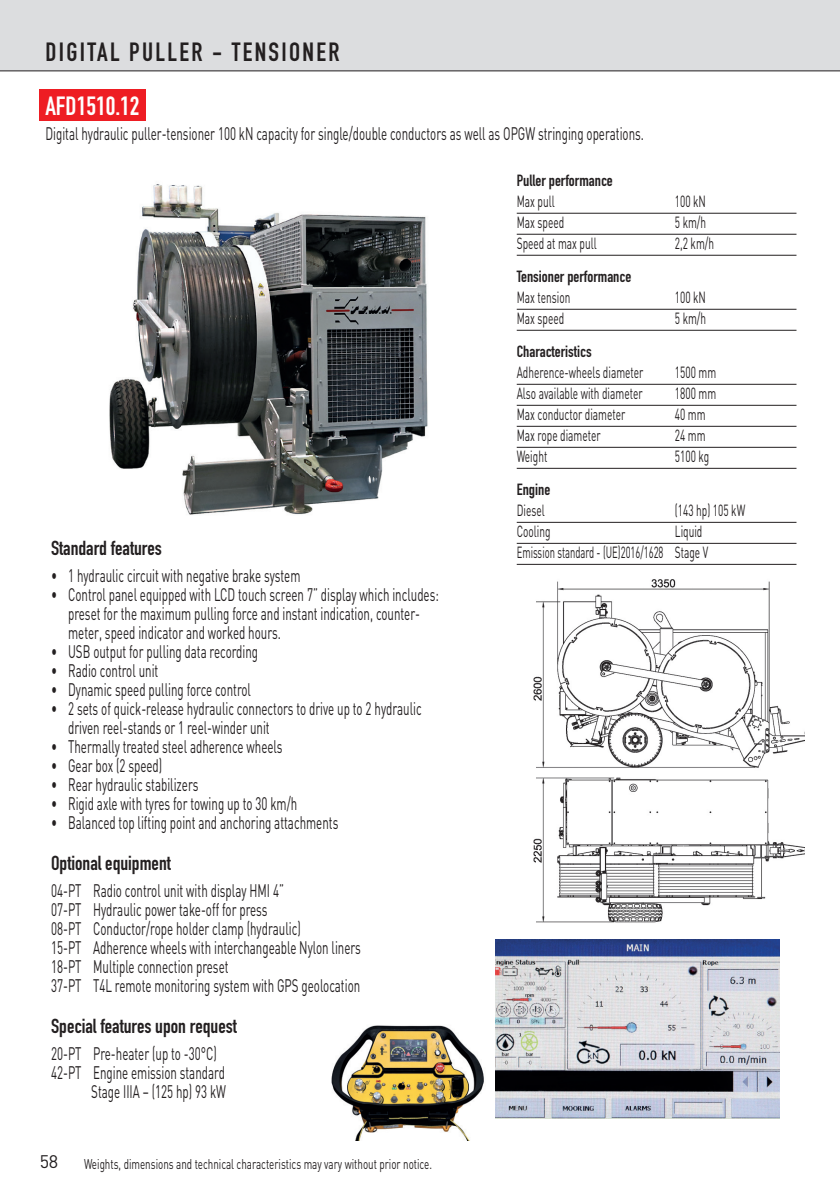
<style>
.page{position:relative;width:840px;height:1191px;background:#fff}
.page>*{position:absolute;margin:0;border:0;box-sizing:border-box;transform-origin:0 0}
.t1{font:26px "DIN Engschrift Std";letter-spacing:.09em;color:#231f20}
.t2{font:26px "DIN Engschrift Std";color:#fff}
.t3{font:20px "DIN Engschrift Std";color:#231f20}
.t4{font:18px/19px "DIN";color:#231f20;scale:.64 1}
.t5{font:18px "DIN";color:#231f20}
.t6{font:16px "DIN";color:#231f20;scale:.63 1}
.t7{font:16px "DIN Engschrift Std";color:#231f20}
.t8{font:16px "DIN";color:#231f20;scale:.59 1}
.t9{font:14px "DIN";color:#231f20;scale:.7 1}
</style>
<div class="page">
<svg style="left:0;top:0;width:839px;height:100px"></svg>
<img style="left:331px;top:1025px;width:153px;height:115px">
<img style="left:495px;top:940px;width:284px;height:179px">
<img style="left:109px;top:184px;width:429px;height:338px">
<div style="left:40px;top:89px;width:106px;height:31px;background:#ee1d23"></div>
<hr style="left:516px;top:213px;width:280px;height:1px;background:#231f20">
<hr style="left:516px;top:234px;width:280px;height:1px;background:#231f20">
<hr style="left:516px;top:255px;width:280px;height:1px;background:#231f20">
<hr style="left:516px;top:309px;width:280px;height:1px;background:#231f20">
<hr style="left:516px;top:330px;width:280px;height:1px;background:#231f20">
<hr style="left:516px;top:384px;width:280px;height:1px;background:#231f20">
<hr style="left:516px;top:405px;width:280px;height:1px;background:#231f20">
<hr style="left:516px;top:426px;width:280px;height:1px;background:#231f20">
<hr style="left:516px;top:447px;width:280px;height:1px;background:#231f20">
<hr style="left:516px;top:468px;width:280px;height:1px;background:#231f20">
<hr style="left:516px;top:522px;width:280px;height:1px;background:#231f20">
<hr style="left:516px;top:543px;width:280px;height:1px;background:#231f20">
<hr style="left:516px;top:564px;width:280px;height:1px;background:#231f20">
<img style="left:533px;top:579px;width:271px;height:344px">
<h1 class="t1" style="left:45px;top:37px;width:295px">DIGITAL PULLER - TENSIONER</h1>
<h1 class="t2" style="left:45px;top:91px;width:96px">AFD1510.12</h1>
<p class="t4" style="left:45px;top:123px;width:936px">Digital hydraulic puller-tensioner 100 kN capacity for single/double conductors as well as OPGW stringing operations.</p>
<p class="t7" style="left:516px;top:171px;width:97px">Puller performance</p>
<p class="t6" style="left:516px;top:191px;width:62px">Max pull</p>
<p class="t6" style="left:674px;top:191px;width:51px">100 kN</p>
<p class="t6" style="left:516px;top:212px;width:77px">Max speed</p>
<p class="t6" style="left:674px;top:212px;width:51px">5 km/h</p>
<p class="t6" style="left:516px;top:233px;width:128px">Speed at max pull</p>
<p class="t6" style="left:674px;top:233px;width:64px">2,2 km/h</p>
<p class="t7" style="left:516px;top:267px;width:116px">Tensioner performance</p>
<p class="t6" style="left:516px;top:287px;width:87px">Max tension</p>
<p class="t6" style="left:674px;top:287px;width:51px">100 kN</p>
<p class="t6" style="left:516px;top:308px;width:77px">Max speed</p>
<p class="t6" style="left:674px;top:308px;width:51px">5 km/h</p>
<p class="t7" style="left:516px;top:342px;width:76px">Characteristics</p>
<p class="t6" style="left:516px;top:362px;width:202px">Adherence-wheels diameter</p>
<p class="t6" style="left:674px;top:362px;width:67px">1500 mm</p>
<p class="t6" style="left:516px;top:383px;width:201px">Also available with diameter</p>
<p class="t6" style="left:674px;top:383px;width:67px">1800 mm</p>
<p class="t6" style="left:516px;top:404px;width:174px">Max conductor diameter</p>
<p class="t6" style="left:674px;top:404px;width:50px">40 mm</p>
<p class="t6" style="left:516px;top:425px;width:135px">Max rope diameter</p>
<p class="t6" style="left:674px;top:425px;width:50px">24 mm</p>
<p class="t6" style="left:516px;top:446px;width:50px">Weight</p>
<p class="t6" style="left:674px;top:446px;width:56px">5100 kg</p>
<p class="t7" style="left:516px;top:480px;width:35px">Engine</p>
<p class="t6" style="left:516px;top:500px;width:46px">Diesel</p>
<p class="t6" style="left:674px;top:500px;width:113px">(143 hp) 105 kW</p>
<p class="t6" style="left:516px;top:521px;width:55px">Cooling</p>
<p class="t6" style="left:674px;top:521px;width:45px">Liquid</p>
<p class="t3" style="left:51px;top:536px;width:112px">Standard features</p>
<p class="t8" style="left:516px;top:542px;width:326px">Emission standard - (UE)2016/1628 Stage V</p>
<p class="t4" style="left:51px;top:566px;width:391px">• 1 hydraulic circuit with negative brake system</p>
<p class="t4" style="left:68px;top:585px;width:580px;text-indent:-17px">• Control panel equipped with LCD touch screen 7” display which includes: preset for the maximum pulling force and instant indication, counter&shy;meter, speed indicator and worked hours.</p>
<p class="t4" style="left:51px;top:642px;width:325px">• USB output for pulling data recording</p>
<p class="t4" style="left:51px;top:661px;width:169px">• Radio control unit</p>
<p class="t4" style="left:51px;top:680px;width:314px">• Dynamic speed pulling force control</p>
<p class="t4" style="left:68px;top:699px;width:553px;text-indent:-17px">• 2 sets of quick-release hydraulic connectors to drive up to 2 hydraulic driven reel-stands or 1 reel-winder unit</p>
<p class="t4" style="left:51px;top:737px;width:363px">• Thermally treated steel adherence wheels</p>
<p class="t4" style="left:51px;top:756px;width:175px">• Gear box (2 speed)</p>
<p class="t4" style="left:51px;top:775px;width:232px">• Rear hydraulic stabilizers</p>
<p class="t4" style="left:51px;top:794px;width:386px">• Rigid axle with tyres for towing up to 30 km/h</p>
<p class="t4" style="left:51px;top:813px;width:450px">• Balanced top lifting point and anchoring attachments</p>
<p class="t3" style="left:51px;top:851px;width:121px">Optional equipment</p>
<p class="t4" style="left:51px;top:881px;width:485px">04-PT Radio control unit with display HMI 4”<br>07-PT Hydraulic power take-off for press<br>08-PT Conductor/rope holder clamp (hydraulic)<br>15-PT Adherence wheels with interchangeable Nylon liners 18-PT Multiple connection preset<br>37-PT T4L remote monitoring system with GPS geolocation</p>
<p class="t3" style="left:51px;top:1014px;width:187px">Special features upon request</p>
<p class="t4" style="left:51px;top:1044px;width:260px">20-PT Pre-heater (up to -30°C)</p>
<p class="t4" style="left:51px;top:1063px;width:273px">42-PT Engine emission standard</p>
<p class="t4" style="left:91px;top:1082px;width:212px">Stage IIIA – (125 hp) 93 kW</p>
<p class="t5" style="left:40px;top:1150px;width:20px">58</p>
<p class="t9" style="left:84px;top:1155px;width:498px">Weights, dimensions and technical characteristics may vary without prior notice.</p>
</div>
